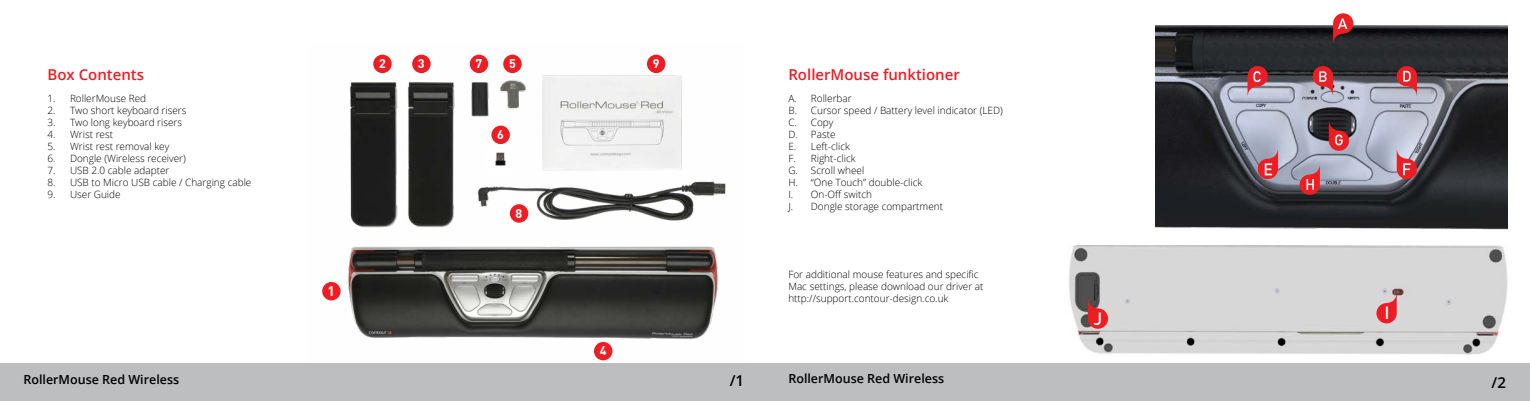
<style>
.page{position:relative;width:1530px;height:401px;background:#fff}
.page>*{position:absolute;margin:0;border:0;box-sizing:border-box;transform-origin:0 0}
.t1{font:500 17.5px "DINOT";color:#fff}
.t2{font:600 15px "Open Sans";color:#ed1d24}
.t3{font:600 15px "Open Sans";color:#000}
.t4{font:700 13.75px "DINOT";color:#fff}
.t5{font:600 12.5px "Open Sans";color:#000}
.t6{font:700 12.5px "DINOT";color:#fff}
.t7{font:300 10px/12px "Open Sans";color:#000}
</style>
<div class="page">
<div style="left:0;top:363px;width:765px;height:37px;background:#bcbec0"></div>
<div style="left:765px;top:363px;width:765px;height:37px;background:#bcbec0"></div>
<img style="left:1069px;top:245px;width:439px;height:110px">
<img style="left:1155px;top:21px;width:353px;height:209px">
<svg style="left:1300px;top:163px;width:20px;height:32px"></svg>
<svg style="left:1376px;top:291px;width:21px;height:32px"></svg>
<svg style="left:1397px;top:147px;width:20px;height:32px"></svg>
<svg style="left:1088px;top:297px;width:20px;height:31px"></svg>
<svg style="left:1258px;top:147px;width:20px;height:32px"></svg>
<svg style="left:1397px;top:66px;width:20px;height:31px"></svg>
<svg style="left:1248px;top:66px;width:20px;height:31px"></svg>
<svg style="left:1313px;top:66px;width:20px;height:31px"></svg>
<svg style="left:1333px;top:13px;width:20px;height:32px"></svg>
<svg style="left:1329px;top:119px;width:20px;height:32px"></svg>
<img style="left:322px;top:54px;width:404px;height:307px">
<div style="left:322px;top:282px;width:19px;height:18px;background:#ed1d24;border-radius:50%"></div>
<div style="left:373px;top:55px;width:19px;height:18px;background:#ed1d24;border-radius:50%"></div>
<div style="left:412px;top:55px;width:19px;height:18px;background:#ed1d24;border-radius:50%"></div>
<div style="left:594px;top:341px;width:18px;height:19px;background:#ed1d24;border-radius:50%"></div>
<div style="left:503px;top:55px;width:19px;height:18px;background:#ed1d24;border-radius:50%"></div>
<div style="left:510px;top:204px;width:18px;height:18px;background:#ed1d24;border-radius:50%"></div>
<div style="left:470px;top:55px;width:18px;height:18px;background:#ed1d24;border-radius:50%"></div>
<div style="left:491px;top:125px;width:19px;height:19px;background:#ed1d24;border-radius:50%"></div>
<div style="left:647px;top:55px;width:18px;height:18px;background:#ed1d24;border-radius:50%"></div>
<img style="left:486px;top:148px;width:26px;height:25px">
<h2 class="t2" style="left:48px;top:65px;width:98px">Box Contents</h2>
<p class="t7" style="left:48px;top:92px;width:100px">1. RollerMouse Red</p>
<p class="t7" style="left:48px;top:104px;width:141px">2. Two short keyboard risers</p>
<p class="t7" style="left:48px;top:116px;width:136px">3. Two long keyboard risers</p>
<p class="t7" style="left:48px;top:128px;width:67px">4. Wrist rest</p>
<p class="t7" style="left:48px;top:140px;width:123px">5. Wrist rest removal key</p>
<p class="t7" style="left:48px;top:152px;width:140px">6. Dongle (Wireless receiver)</p>
<p class="t7" style="left:48px;top:164px;width:123px">7. USB 2.0 cable adapter</p>
<p class="t7" style="left:48px;top:176px;width:205px">8. USB to Micro USB cable / Charging cable</p>
<p class="t7" style="left:48px;top:188px;width:75px">9. User Guide</p>
<p class="t6" style="left:379px;top:55px;width:8px">2</p>
<p class="t6" style="left:418px;top:55px;width:8px">3</p>
<h3 class="t4" style="left:328px;top:282px;width:9px">1</h3>
<p class="t6" style="left:476px;top:55px;width:8px">7</p>
<p class="t6" style="left:509px;top:55px;width:8px">5</p>
<p class="t6" style="left:497px;top:126px;width:8px">6</p>
<p class="t6" style="left:516px;top:205px;width:8px">8</p>
<p class="t6" style="left:653px;top:55px;width:8px">9</p>
<p class="t6" style="left:600px;top:342px;width:8px">4</p>
<h2 class="t2" style="left:788px;top:65px;width:173px">RollerMouse funktioner</h2>
<p class="t7" style="left:788px;top:92px;width:216px">A. Rollerbar<br>B. Cursor speed / Battery level indicator (LED)<br>C. Copy<br>D. Paste<br>E. Left-click<br>F. Right-click<br>G. Scroll wheel<br>H. “One Touch” double-click<br>I. On-Off switch<br>J. Dongle storage compartment</p>
<p class="t7" style="left:788px;top:267px;width:197px">For additional mouse features and specific<br>Mac settings, please download our driver at http://support.contour-design.co.uk</p>
<h1 class="t1" style="left:1093px;top:307px;width:10px">J</h1>
<h1 class="t1" style="left:1385px;top:301px;width:7px">I</h1>
<p class="t5" style="left:23px;top:370px;width:157px">RollerMouse Red Wireless</p>
<p class="t5" style="left:788px;top:370px;width:157px">RollerMouse Red Wireless</p>
<h2 class="t3" style="left:730px;top:370px;width:16px">/1</h2>
<h2 class="t3" style="left:1491px;top:372px;width:16px">/2</h2>
</div>
